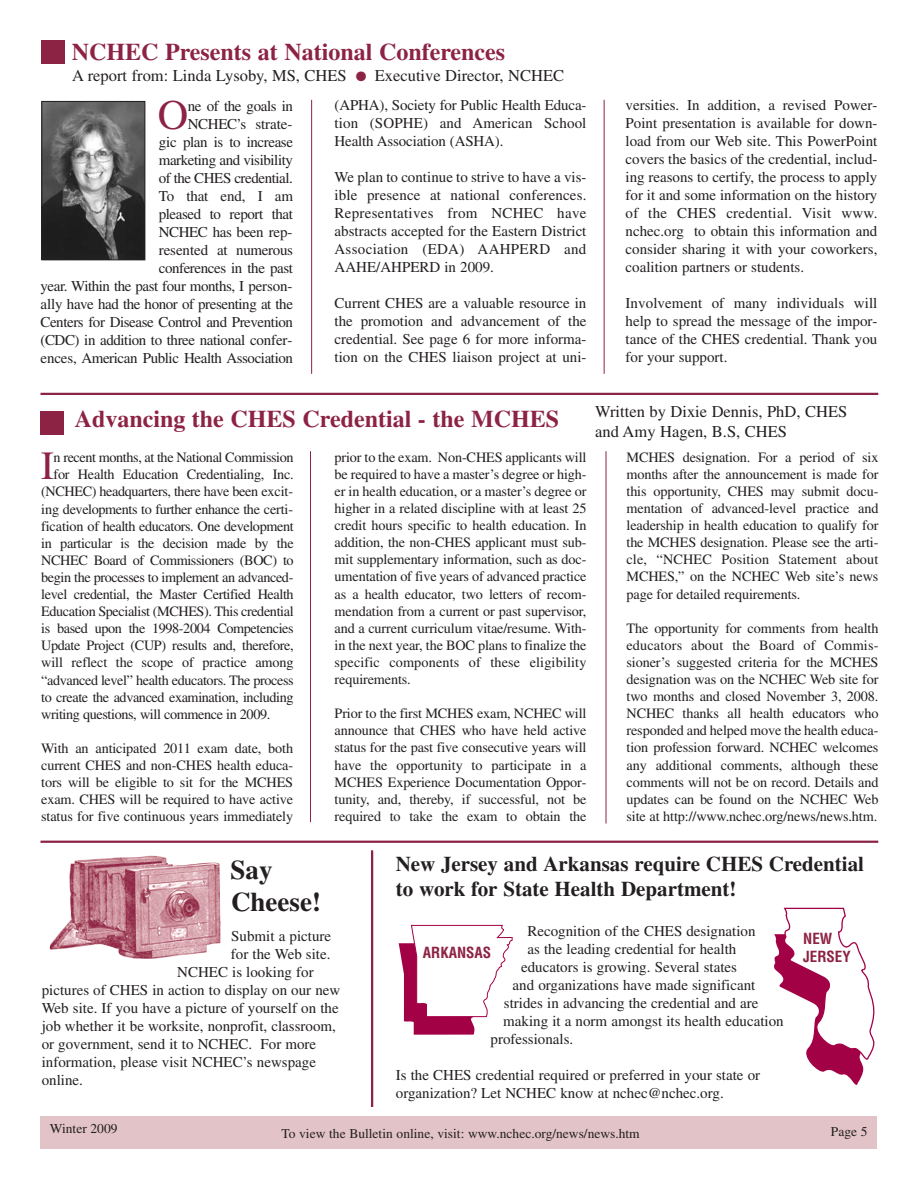
<style>
.page{position:relative;width:918px;height:1188px;background:#fff}
.page>*{position:absolute;margin:0;border:0;box-sizing:border-box;transform-origin:0 0}
.t1{font:42.15px "Times";color:#8d2344}
.t2{font:40.05px "Times";color:#8d2344}
.t3{font:700 27px/32.4px "Times";color:#231f20}
.t4{font:700 24px "Times";color:#8d2344}
.t5{font:700 21px/25.2px "Times";color:#231f20}
.t6{font:16.5px/19.8px "Times";color:#231f20}
.t7{font:15px/18px "Times";color:#231f20;text-align:justify}
.t8{font:15px/18px "Times";letter-spacing:-.03em;color:#231f20;text-align:right}
.t9{font:700 condensed 15px/18px "Helvetica";color:#8d2344}
.t10{font:14.25px/17.1px "Times";letter-spacing:-.03em;color:#231f20;text-align:justify}
.t11{font:14.25px "Times";letter-spacing:-.01em;color:#231f20}
.t12{font:13.5px "Times";color:#231f20}
.s1{color:#8d2344}
</style>
<div class="page">
<div style="left:40px;top:1117px;width:838px;height:32px;background:#e2c3c7"></div>
<img style="left:44px;top:103px;width:99px;height:155px">
<div style="left:42px;top:101px;width:103px;height:159px;border:1px solid #231f20"></div>
<div style="left:41px;top:41px;width:23px;height:23px;background:#8d2344"></div>
<div style="left:41px;top:411px;width:23px;height:23px;background:#8d2344"></div>
<hr style="left:40px;top:393px;width:838px;height:2px;background:#8d2344">
<hr style="left:40px;top:841px;width:838px;height:2px;background:#8d2344">
<hr style="left:311px;top:100px;width:1px;height:274px;background:#8d2344">
<hr style="left:604px;top:100px;width:1px;height:274px;background:#8d2344">
<hr style="left:310px;top:451px;width:1px;height:371px;background:#8d2344">
<hr style="left:606px;top:451px;width:1px;height:373px;background:#8d2344">
<img style="left:49px;top:855px;width:172px;height:104px">
<hr style="left:371px;top:850px;width:2px;height:257px;background:#8d2344">
<svg style="left:399px;top:925px;width:114px;height:110px"></svg>
<svg style="left:774px;top:907px;width:100px;height:178px"></svg>
<h3 class="t4" style="left:72px;top:43px;width:435px">NCHEC Presents at National Conferences</h3>
<p class="t6" style="left:72px;top:67px;width:493px">A report from: Linda Lysoby, MS, CHES <span class="s1">●</span> Executive Director, NCHEC</p>
<p class="t8" style="left:40px;top:98px;width:254px">ne of the goals in<br>NCHEC’s strate-<br>gic plan is to increase<br>marketing and visibility<br>of the CHES credential.<br>To that end, I am<br>pleased to report that<br>NCHEC has been rep-<br>resented at numerous<br>conferences in the past<br>year. Within the past four months, I person&shy;ally have had the honor of presenting at the<br>Centers for Disease Control and Prevention (CDC) in addition to three national confer&shy;ences, American Public Health Association</p>
<p class="t7" style="left:335px;top:98px;width:253px">(APHA), Society for Public Health Educa&shy;tion (SOPHE) and American School Health Association (ASHA).</p>
<h1 class="t1" style="left:158px;top:100px;width:32px">O</h1>
<p class="t7" style="left:335px;top:170px;width:253px">We plan to continue to strive to have a vis&shy;ible presence at national conferences.<br>Representatives from NCHEC have abstracts accepted for the Eastern District Association (EDA) AAHPERD and AAHE/AHPERD in 2009.</p>
<p class="t7" style="left:335px;top:296px;width:253px">Current CHES are a valuable resource in the promotion and advancement of the credential. See page 6 for more informa&shy;tion on the CHES liaison project at uni-</p>
<p class="t7" style="left:626px;top:98px;width:253px">versities. In addition, a revised Power-Point presentation is available for down&shy;load from our Web site. This PowerPoint covers the basics of the credential, includ&shy;ing reasons to certify, the process to apply for it and some information on the history of the CHES credential. Visit www. nchec.org to obtain this information and consider sharing it with your coworkers, coalition partners or students.</p>
<p class="t7" style="left:626px;top:296px;width:253px">Involvement of many individuals will help to spread the message of the impor&shy;tance of the CHES credential. Thank you for your support.</p>
<h3 class="t4" style="left:75px;top:411px;width:486px">Advancing the CHES Credential - the MCHES</h3>
<h2 class="t2" style="left:41px;top:452px;width:15px">I</h2>
<p class="t10" style="left:54px;top:450px;width:242px">n recent months, at the National Commission</p>
<p class="t10" style="left:54px;top:468px;width:242px">for Health Education Credentialing, Inc.</p>
<p class="t10" style="left:41px;top:485px;width:253px">(NCHEC) headquarters, there have been excit-</p>
<p class="t10" style="left:41px;top:502px;width:253px">ing developments to further enhance the certi-</p>
<p class="t10" style="left:41px;top:519px;width:254px">fication of health educators. One development</p>
<p class="t10" style="left:41px;top:536px;width:254px">in particular is the decision made by the</p>
<p class="t10" style="left:41px;top:553px;width:254px">NCHEC Board of Commissioners (BOC) to</p>
<p class="t10" style="left:41px;top:570px;width:254px">begin the processes to implement an advanced-</p>
<p class="t10" style="left:41px;top:587px;width:254px">level credential, the Master Certified Health</p>
<p class="t10" style="left:41px;top:604px;width:254px">Education Specialist (MCHES). This credential</p>
<p class="t10" style="left:41px;top:621px;width:254px">is based upon the 1998-2004 Competencies</p>
<p class="t10" style="left:41px;top:639px;width:254px">Update Project (CUP) results and, therefore,</p>
<p class="t11" style="left:41px;top:658px;width:254px">will reflect the scope of practice among</p>
<p class="t10" style="left:41px;top:673px;width:254px">“advanced level” health educators. The process</p>
<p class="t10" style="left:41px;top:690px;width:254px">to create the advanced examination, including</p>
<p class="t10" style="left:41px;top:707px;width:231px">writing questions, will commence in 2009.</p>
<p class="t10" style="left:41px;top:741px;width:253px">With an anticipated 2011 exam date, both current CHES and non-CHES health educa&shy;tors will be eligible to sit for the MCHES exam. CHES will be required to have active status for five continuous years immediately</p>
<p class="t10" style="left:335px;top:450px;width:253px">prior to the exam. Non-CHES applicants will be required to have a master’s degree or high&shy;er in health education, or a master’s degree or higher in a related discipline with at least 25 credit hours specific to health education. In addition, the non-CHES applicant must sub&shy;mit supplementary information, such as doc&shy;umentation of five years of advanced practice as a health educator, two letters of recom&shy;mendation from a current or past supervisor, and a current curriculum vitae/resume. With&shy;in the next year, the BOC plans to finalize the specific components of these eligibility requirements.</p>
<p class="t10" style="left:335px;top:706px;width:253px">Prior to the first MCHES exam, NCHEC will announce that CHES who have held active status for the past five consecutive years will have the opportunity to participate in a MCHES Experience Documentation Oppor&shy;tunity, and, thereby, if successful, not be required to take the exam to obtain the</p>
<p class="t6" style="left:595px;top:403px;width:254px">Written by Dixie Dennis, PhD, CHES and Amy Hagen, B.S, CHES</p>
<p class="t10" style="left:627px;top:450px;width:253px">MCHES designation. For a period of six months after the announcement is made for this opportunity, CHES may submit docu&shy;mentation of advanced-level practice and leadership in health education to qualify for the MCHES designation. Please see the arti&shy;cle, “NCHEC Position Statement about MCHES,” on the NCHEC Web site’s news page for detailed requirements.</p>
<p class="t10" style="left:627px;top:621px;width:253px">The opportunity for comments from health educators about the Board of Commis&shy;sioner’s suggested criteria for the MCHES designation was on the NCHEC Web site for two months and closed November 3, 2008.<br>NCHEC thanks all health educators who responded and helped move the health educa&shy;tion profession forward. NCHEC welcomes any additional comments, although these comments will not be on record. Details and updates can be found on the NCHEC Web site at http://www.nchec.org/news/news.htm.</p>
<h3 class="t3" style="left:231px;top:856px;width:92px">Say<br>Cheese!</h3>
<p class="t7" style="left:231px;top:929px;width:101px">Submit a picture</p>
<p class="t7" style="left:231px;top:947px;width:101px">for the Web site.</p>
<p class="t7" style="left:177px;top:965px;width:138px">NCHEC is looking for</p>
<p class="t7" style="left:42px;top:983px;width:300px">pictures of CHES in action to display on our new</p>
<p class="t7" style="left:42px;top:1001px;width:299px">Web site. If you have a picture of yourself on the</p>
<p class="t7" style="left:42px;top:1019px;width:296px">job whether it be worksite, nonprofit, classroom,</p>
<p class="t7" style="left:42px;top:1037px;width:276px">or government, send it to NCHEC. For more</p>
<p class="t7" style="left:42px;top:1055px;width:276px">information, please visit NCHEC’s newspage</p>
<p class="t7" style="left:42px;top:1073px;width:43px">online.</p>
<h3 class="t5" style="left:396px;top:854px;width:470px">New Jersey and Arkansas require CHES Credential to work for State Health Department!</h3>
<p class="t7" style="left:527px;top:923px;width:230px">Recognition of the CHES designation</p>
<p class="t7" style="left:527px;top:941px;width:210px">as the leading credential for health</p>
<p class="t7" style="left:521px;top:959px;width:217px">educators is growing. Several states</p>
<p class="t7" style="left:513px;top:977px;width:244px">and organizations have made significant</p>
<p class="t7" style="left:504px;top:995px;width:256px">strides in advancing the credential and are</p>
<p class="t7" style="left:503px;top:1013px;width:282px">making it a norm amongst its health education</p>
<p class="t7" style="left:491px;top:1031px;width:84px">professionals.</p>
<p class="t7" style="left:396px;top:1067px;width:366px">Is the CHES credential required or preferred in your state or organization? Let NCHEC know at nchec@nchec.org.</p>
<p class="t9" style="left:803px;top:930px;width:49px">NEW<br>JERSEY</p>
<p class="t9" style="left:423px;top:945px;width:70px">ARKANSAS</p>
<p class="t12" style="left:50px;top:1124px;width:69px">Winter 2009</p>
<p class="t12" style="left:281px;top:1128px;width:360px">To view the Bulletin online, visit: www.nchec.org/news/news.htm</p>
<p class="t12" style="left:831px;top:1127px;width:38px">Page 5</p>
</div>
